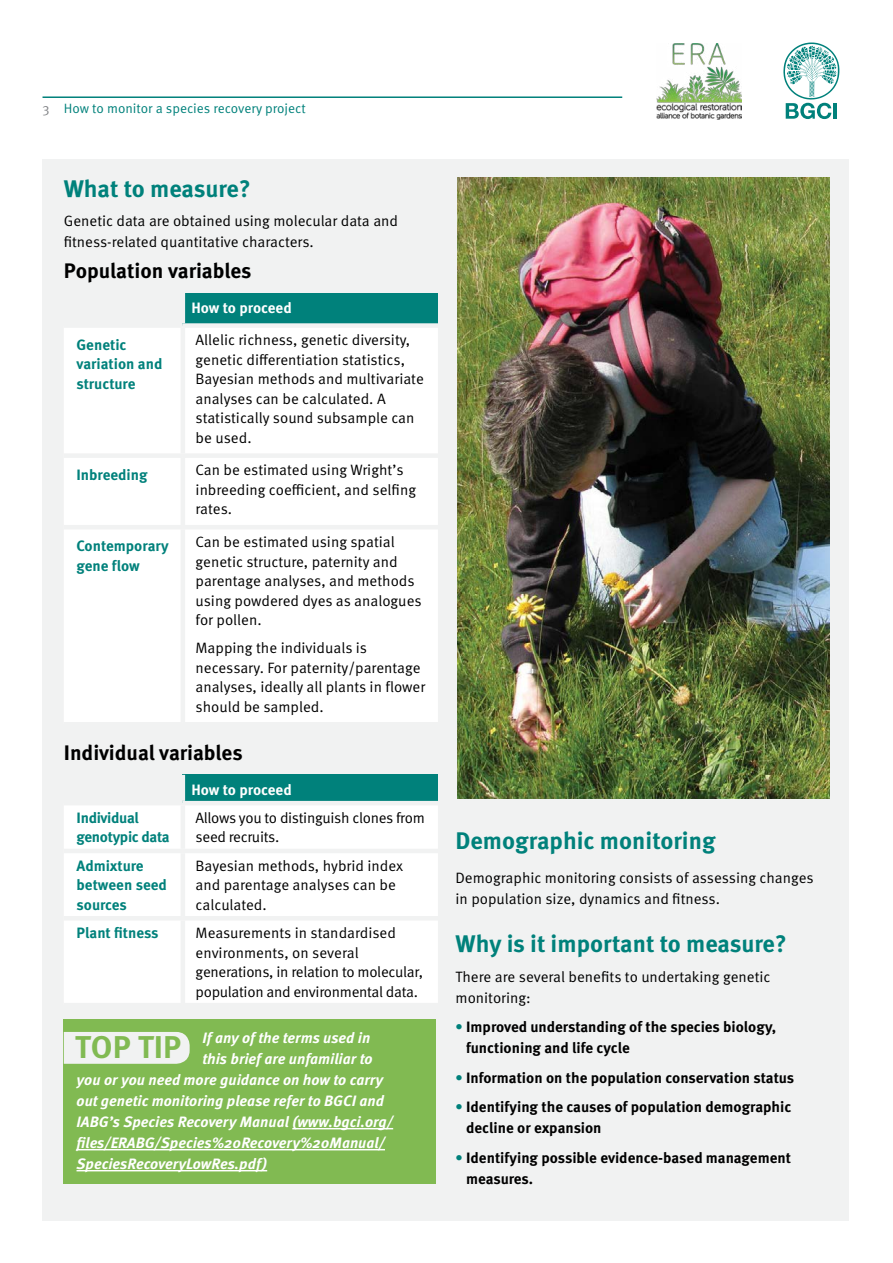
<style>
.page{position:relative;width:893px;height:1263px;background:#fff}
.page>*{position:absolute;margin:0;border:0;box-sizing:border-box;transform-origin:0 0}
.t1{font:700 31.5px "Meta Pro";color:#81ba52}
.t2{font:700 24px "Meta Pro";color:#00817b}
.t3{font:700 21px "Meta Pro";letter-spacing:-.005em;color:#000}
.t4{font:15px/19.5px "Meta Pro Norm";color:#000}
.t5{font:italic 700 15px "Meta Pro";color:#fff}
.t6{font:700 15px/21px "Meta Pro";color:#000}
.t7{font:15px/19.5px "Meta Pro Norm";letter-spacing:-.02em;color:#000}
.t8{font:700 15px/19.5px "Meta Pro";color:#00817b}
.t9{font:700 15px "Meta Pro";color:#fff}
.t10{font:700 15px/19.5px "Meta Pro";letter-spacing:-.02em;color:#00817b}
.t11{font:13.5px "Meta Pro Norm";color:#00817b}
.s1{color:#808285}
.s2{color:#00817b}
</style>
<div class="page">
<div style="left:43px;top:159px;width:806px;height:1061px;background:#f1f2f2"></div>
<img style="left:656px;top:44px;width:86px;height:76px">
<svg style="left:783px;top:43px;width:56px;height:76px"></svg>
<hr style="left:43px;top:96px;width:579px;height:2px;background:#00817b">
<div style="left:183px;top:293px;width:255px;height:33px;background:#00817b"></div>
<div style="left:64px;top:328px;width:374px;height:394px;background:#fff"></div>
<hr style="left:181px;top:293px;width:4px;height:30px;background:#f1f2f2">
<div style="left:183px;top:323px;width:255px;height:5px;background:#f1f2f2"></div>
<hr style="left:181px;top:328px;width:4px;height:125px;background:#f1f2f2">
<div style="left:64px;top:453px;width:119px;height:5px;background:#f1f2f2"></div>
<div style="left:183px;top:453px;width:255px;height:5px;background:#f1f2f2"></div>
<hr style="left:181px;top:458px;width:4px;height:67px;background:#f1f2f2">
<hr style="left:64px;top:525px;width:119px;height:4px;background:#f1f2f2">
<hr style="left:183px;top:525px;width:255px;height:4px;background:#f1f2f2">
<hr style="left:181px;top:529px;width:4px;height:193px;background:#f1f2f2">
<div style="left:183px;top:775px;width:255px;height:28px;background:#00817b"></div>
<div style="left:64px;top:806px;width:374px;height:197px;background:#fff"></div>
<hr style="left:181px;top:775px;width:4px;height:26px;background:#f1f2f2">
<hr style="left:183px;top:801px;width:255px;height:4px;background:#f1f2f2">
<hr style="left:181px;top:805px;width:4px;height:44px;background:#f1f2f2">
<hr style="left:64px;top:849px;width:119px;height:4px;background:#f1f2f2">
<hr style="left:183px;top:849px;width:255px;height:4px;background:#f1f2f2">
<hr style="left:181px;top:853px;width:4px;height:63px;background:#f1f2f2">
<hr style="left:64px;top:916px;width:119px;height:4px;background:#f1f2f2">
<hr style="left:183px;top:916px;width:255px;height:4px;background:#f1f2f2">
<hr style="left:181px;top:920px;width:4px;height:83px;background:#f1f2f2">
<div style="left:64px;top:1019px;width:372px;height:164px;background:#81ba52"></div>
<hr style="left:292px;top:1128px;width:101px;height:1px;background:#fff">
<hr style="left:77px;top:1149px;width:308px;height:1px;background:#fff">
<hr style="left:77px;top:1170px;width:190px;height:1px;background:#fff">
<div style="left:64px;top:1032px;width:126px;height:32px;background:#f1f2f2"></div>
<img style="left:457px;top:178px;width:372px;height:620px">
<p class="t11" style="left:43px;top:98px;width:265px"><span class="s1">3</span> How to monitor a species recovery project</p>
<h2 class="t2" style="left:64px;top:170px;width:188px">What to measure?</h2>
<p class="t4" style="left:64px;top:210px;width:336px;line-height:21px">Genetic data are obtained using molecular data and fitness-related quantitative characters.</p>
<h3 class="t3" style="left:64px;top:255px;width:189px">Population variables</h3>
<p class="t9" style="left:191px;top:296px;width:102px">How to proceed</p>
<p class="t8" style="left:77px;top:334px;width:87px">Genetic variation and structure</p>
<p class="t4" style="left:196px;top:329px;width:230px">Allelic richness, genetic diversity, genetic differentiation statistics,<br>Bayesian methods and multivariate analyses can be calculated. A statistically sound subsample can be used.</p>
<p class="t8" style="left:77px;top:464px;width:73px">Inbreeding</p>
<p class="t4" style="left:196px;top:460px;width:222px">Can be estimated using Wright’s inbreeding coefficient, and selfing rates.</p>
<p class="t8" style="left:77px;top:535px;width:94px">Contemporary gene flow</p>
<p class="t4" style="left:196px;top:531px;width:228px">Can be estimated using spatial genetic structure, paternity and parentage analyses, and methods using powdered dyes as analogues for pollen.</p>
<p class="t4" style="left:196px;top:637px;width:231px">Mapping the individuals is necessary. For paternity/parentage analyses, ideally all plants in flower should be sampled.</p>
<h3 class="t3" style="left:64px;top:737px;width:180px">Individual variables</h3>
<p class="t9" style="left:191px;top:778px;width:102px">How to proceed</p>
<p class="t10" style="left:77px;top:807px;width:95px">Individual genotypic data</p>
<p class="t7" style="left:196px;top:807px;width:231px">Allows you to distinguish clones from seed recruits.</p>
<p class="t8" style="left:77px;top:855px;width:92px">Admixture between seed sources</p>
<p class="t4" style="left:196px;top:855px;width:209px">Bayesian methods, hybrid index and parentage analyses can be calculated.</p>
<p class="t8" style="left:77px;top:922px;width:84px">Plant fitness</p>
<p class="t7" style="left:196px;top:922px;width:229px">Measurements in standardised environments, on several generations, in relation to molecular, population and environmental data.</p>
<p class="t5" style="left:202px;top:1026px;width:169px">If any of the terms used in</p>
<p class="t5" style="left:202px;top:1047px;width:172px">this brief are unfamiliar to</p>
<p class="t5" style="left:77px;top:1068px;width:308px">you or you need more guidance on how to carry</p>
<p class="t5" style="left:77px;top:1089px;width:309px">out genetic monitoring please refer to BGCI and</p>
<p class="t5" style="left:77px;top:1110px;width:318px">IABG’s Species Recovery Manual (www.bgci.org/</p>
<p class="t5" style="left:77px;top:1131px;width:310px">files/ERABG/Species%20Recovery%20Manual/</p>
<p class="t5" style="left:77px;top:1152px;width:192px">SpeciesRecoveryLowRes.pdf)</p>
<h1 class="t1" style="left:75px;top:1022px;width:108px">Top TIP</h1>
<h2 class="t2" style="left:455px;top:822px;width:261px">Demographic monitoring</h2>
<p class="t4" style="left:455px;top:866px;width:360px;line-height:21px">Demographic monitoring consists of assessing changes in population size, dynamics and fitness.</p>
<h2 class="t2" style="left:455px;top:925px;width:333px">Why is it important to measure?</h2>
<p class="t4" style="left:455px;top:965px;width:317px;line-height:21px">There are several benefits to undertaking genetic monitoring:</p>
<p class="t6" style="left:466px;top:1016px;width:312px;text-indent:-11px"><span class="s2">•</span> Improved understanding of the species biology, functioning and life cycle</p>
<p class="t6" style="left:455px;top:1066px;width:340px"><span class="s2">•</span> Information on the population conservation status</p>
<p class="t6" style="left:466px;top:1096px;width:327px;text-indent:-11px"><span class="s2">•</span> Identifying the causes of population demographic decline or expansion</p>
<p class="t6" style="left:466px;top:1146px;width:326px;text-indent:-11px"><span class="s2">•</span> Identifying possible evidence-based management measures.</p>
</div>
